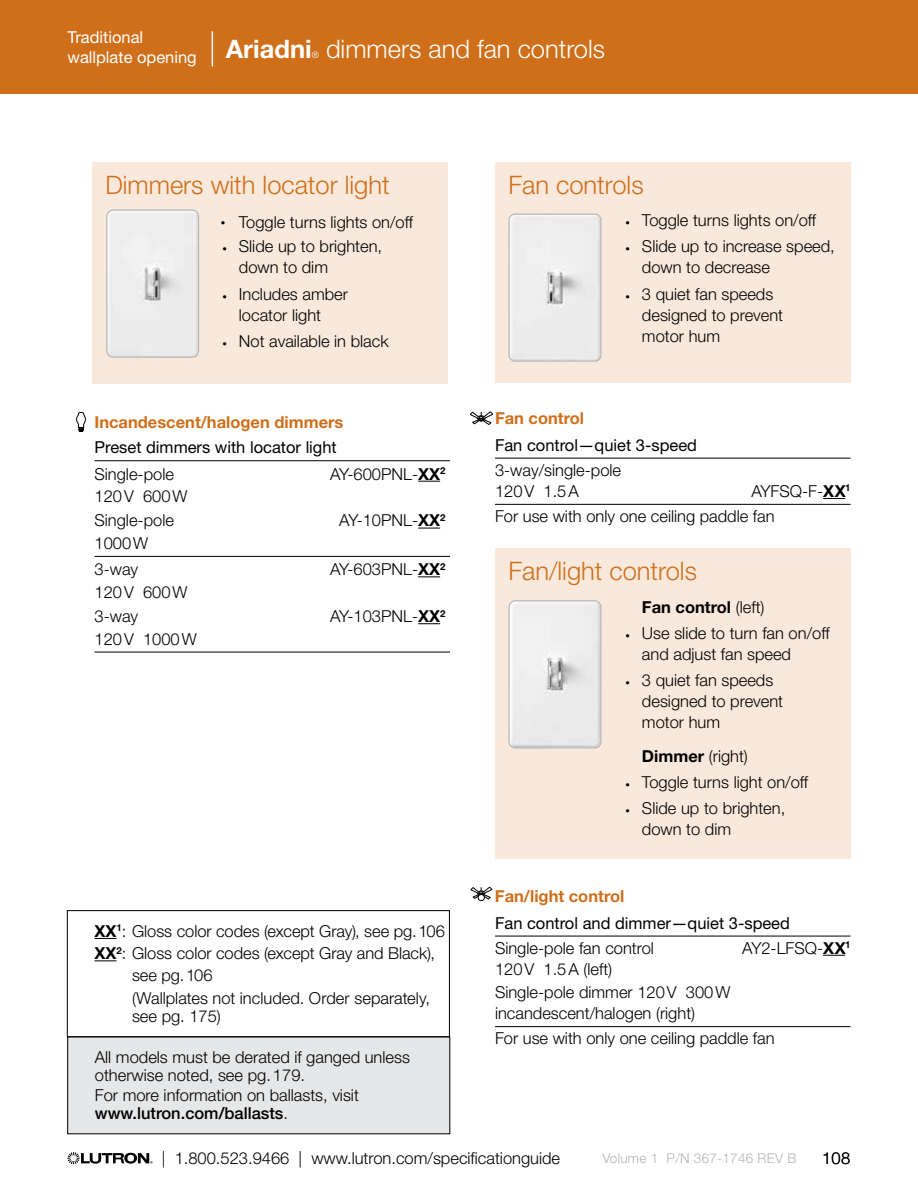
<style>
.page{position:relative;width:918px;height:1188px;background:#fff}
.page>*{position:absolute;margin:0;border:0;box-sizing:border-box;transform-origin:0 0}
.t1{font:300 25.5px "Helvetica Neue LT Std";color:#d06f1a}
.t2{font:300 25.5px "Helvetica Neue LT Std";color:#fff}
.t3{font:700 25.5px "Helvetica Neue LT Std";color:#fff}
.t4{font:300 16.5px/21px "Helvetica Neue LT Std";color:#000}
.t5{font:16.5px "Helvetica Neue LT Std";color:#000}
.t6{font:700 16.5px "Helvetica Neue LT Std";color:#d06f1a}
.t7{font:16.5px/19.8px "Helvetica Neue LT Std";color:#fff}
.t8{font:700 16.5px "Helvetica Neue LT Std";color:#000}
.t9{font:300 13.5px "Helvetica Neue LT Std";letter-spacing:.02em;color:#b1b4b6}
.t10{font:300 9px "Helvetica Neue LT Std";color:#fff}
.s1{font-size:9px}
.s2{font-weight:700}
.s3{font-weight:500}
.s4{font-weight:300}
</style>
<div class="page">
<div style="left:92px;top:162px;width:355px;height:221px;background:#f9e9dc"></div>
<svg style="left:106px;top:209px;width:94px;height:149px"></svg>
<hr style="left:94px;top:460px;width:356px;height:1px;background:#000">
<svg style="left:418px;top:481px;width:22px;height:1px"></svg>
<svg style="left:418px;top:528px;width:22px;height:1px"></svg>
<hr style="left:94px;top:556px;width:356px;height:1px;background:#000">
<svg style="left:418px;top:576px;width:22px;height:1px"></svg>
<svg style="left:418px;top:623px;width:22px;height:1px"></svg>
<hr style="left:94px;top:652px;width:356px;height:1px;background:#000">
<svg style="left:76px;top:412px;width:10px;height:20px"></svg>
<div style="left:68px;top:1037px;width:382px;height:97px;background:#e6e7e8"></div>
<svg style="left:94px;top:938px;width:23px;height:1px"></svg>
<svg style="left:94px;top:960px;width:23px;height:1px"></svg>
<div style="left:67px;top:910px;width:383px;height:127px;border:1px solid #000"></div>
<div style="left:495px;top:549px;width:355px;height:310px;background:#f9e9dc"></div>
<svg style="left:508px;top:600px;width:94px;height:149px"></svg>
<div style="left:495px;top:162px;width:355px;height:220px;background:#f9e9dc"></div>
<hr style="left:495px;top:458px;width:355px;height:1px;background:#000">
<hr style="left:495px;top:504px;width:355px;height:1px;background:#000">
<svg style="left:823px;top:498px;width:22px;height:1px"></svg>
<svg style="left:470px;top:412px;width:23px;height:13px"></svg>
<hr style="left:495px;top:936px;width:355px;height:1px;background:#000">
<svg style="left:823px;top:955px;width:22px;height:1px"></svg>
<hr style="left:495px;top:1026px;width:355px;height:1px;background:#000">
<svg style="left:471px;top:887px;width:21px;height:14px"></svg>
<div style="left:478px;top:894px;width:7px;height:7px;border:1px solid #000;border-radius:50%"></div>
<svg style="left:508px;top:213px;width:94px;height:149px"></svg>
<div style="left:0;top:0;width:918px;height:94px;background:#d06f1a"></div>
<hr style="left:212px;top:31px;width:1px;height:35px;background:#fff">
<svg style="left:68px;top:1152px;width:85px;height:12px"></svg>
<p class="t7" style="left:68px;top:27px;width:131px">Traditional wallplate opening</p>
<h1 class="t3" style="left:226px;top:33px;width:87px">Ariadni</h1>
<p class="t10" style="left:312px;top:50px;width:9px">®</p>
<h1 class="t2" style="left:326px;top:34px;width:281px">dimmers and fan controls</h1>
<h1 class="t1" style="left:105px;top:169px;width:286px">Dimmers with locator light</h1>
<p class="t4" style="left:221px;top:211px;width:194px"><span class="s1">•</span> Toggle turns lights on/off</p>
<p class="t4" style="left:239px;top:236px;width:145px;text-indent:-16px"><span class="s1">•</span> Slide up to brighten, down to dim</p>
<p class="t4" style="left:239px;top:283px;width:111px;text-indent:-16px"><span class="s1">•</span> Includes amber locator light</p>
<p class="t4" style="left:222px;top:330px;width:168px"><span class="s1">•</span> Not available in black</p>
<p class="t6" style="left:94px;top:412px;width:250px">Incandescent/halogen dimmers</p>
<p class="t5" style="left:94px;top:438px;width:244px">Preset dimmers with locator light</p>
<p class="t4" style="left:94px;top:463px;width:81px">Single-pole</p>
<p class="t4" style="left:330px;top:463px;width:117px">AY-600PNL-<span class="s2">XX</span><sup>2</sup></p>
<p class="t4" style="left:94px;top:484px;width:95px;line-height:24.5px">120 V 600 W<br>Single-pole</p>
<p class="t4" style="left:339px;top:510px;width:108px">AY-10PNL-<span class="s2">XX</span><sup>2</sup></p>
<p class="t4" style="left:94px;top:530px;width:55px;line-height:26.2px">1000 W<br>3-way</p>
<p class="t4" style="left:94px;top:579px;width:95px;line-height:24.5px">120 V 600 W<br>3-way</p>
<p class="t4" style="left:94px;top:628px;width:104px">120 V 1000 W</p>
<p class="t4" style="left:330px;top:558px;width:117px">AY-603PNL-<span class="s2">XX</span><sup>2</sup></p>
<p class="t4" style="left:330px;top:605px;width:117px">AY-103PNL-<span class="s2">XX</span><sup>2</sup></p>
<p class="t4" style="left:94px;top:920px;width:352px"><span class="s2">XX</span><sup>1</sup>: Gloss color codes (except Gray), see pg. 106</p>
<p class="t4" style="left:95px;top:943px;width:342px"><span class="s2">XX</span><sup>2</sup>: Gloss color codes (except Gray and Black),</p>
<p class="t4" style="left:132px;top:964px;width:82px">see pg.106</p>
<p class="t4" style="left:132px;top:989px;width:300px;line-height:18px">(Wallplates not included. Order separately, see pg. 175)</p>
<p class="t4" style="left:95px;top:1048px;width:317px;line-height:18px">All models must be derated if ganged unless otherwise noted, see pg. 179.</p>
<p class="t4" style="left:95px;top:1086px;width:266px;line-height:18px">For more information on ballasts, visit <span class="s3">www.lutron.com/ballasts</span>.</p>
<h1 class="t1" style="left:508px;top:169px;width:137px">Fan controls</h1>
<p class="t4" style="left:625px;top:209px;width:192px"><span class="s1">•</span> Toggle turns lights on/off</p>
<p class="t4" style="left:642px;top:236px;width:194px;text-indent:-16px"><span class="s1">•</span> Slide up to increase speed, down to decrease</p>
<p class="t4" style="left:642px;top:283px;width:143px;text-indent:-16px"><span class="s1">•</span> 3 quiet fan speeds designed to prevent motor hum</p>
<p class="t6" style="left:495px;top:408px;width:91px">Fan control</p>
<p class="t5" style="left:495px;top:435px;width:204px">Fan control—quiet 3-speed</p>
<p class="t4" style="left:495px;top:459px;width:128px">3-way/single-pole<br>120 V 1.5 A</p>
<p class="t4" style="left:495px;top:478px;width:357px;line-height:25px;text-indent:256px">AYFSQ-F-<span class="s2">XX</span><sup>1<br></sup>For use with only one ceiling paddle fan</p>
<h1 class="t1" style="left:508px;top:556px;width:190px">Fan/light controls</h1>
<p class="t8" style="left:642px;top:597px;width:124px">Fan control <span class="s4">(left)</span></p>
<p class="t4" style="left:642px;top:622px;width:189px;text-indent:-16px"><span class="s1">•</span> Use slide to turn fan on/off and adjust fan speed</p>
<p class="t4" style="left:642px;top:670px;width:143px;text-indent:-16px"><span class="s1">•</span> 3 quiet fan speeds designed to prevent motor hum</p>
<p class="t4" style="left:642px;top:745px;width:107px"><span class="s2">Dimmer</span> (right)</p>
<p class="t4" style="left:625px;top:771px;width:184px"><span class="s1">•</span> Toggle turns light on/off</p>
<p class="t4" style="left:642px;top:798px;width:145px;text-indent:-16px"><span class="s1">•</span> Slide up to brighten, down to dim</p>
<p class="t6" style="left:495px;top:886px;width:131px">Fan/light control</p>
<p class="t5" style="left:495px;top:913px;width:296px">Fan control and dimmer—quiet 3-speed</p>
<p class="t4" style="left:495px;top:937px;width:160px">Single-pole fan control</p>
<p class="t4" style="left:742px;top:937px;width:110px">AY2-LFSQ-<span class="s2">XX</span><sup>1</sup></p>
<p class="t4" style="left:495px;top:957px;width:237px;line-height:23.1px">120 V 1.5 A (left)<br>Single-pole dimmer 120 V 300 W</p>
<p class="t4" style="left:495px;top:1000px;width:281px;line-height:25px">incandescent/halogen (right)<br>For use with only one ceiling paddle fan</p>
<p class="t4" style="left:162px;top:1148px;width:400px">| 1.800.523.9466 | www.lutron.com/specificationguide</p>
<p class="t9" style="left:602px;top:1150px;width:196px">Volume 1 P/N 367-1746 REV B</p>
<p class="t4" style="left:822px;top:1147px;width:30px">108</p>
</div>
